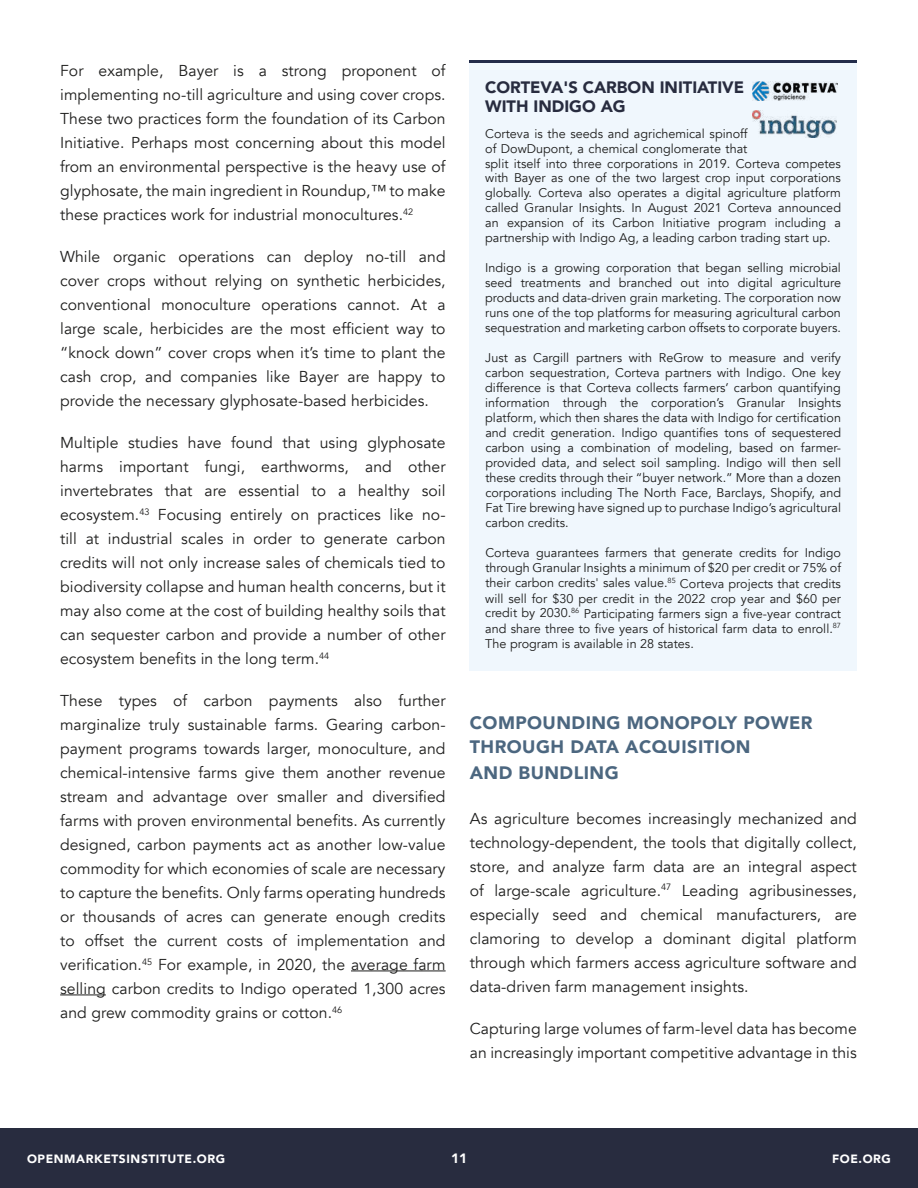
<style>
.page{position:relative;width:918px;height:1188px;background:#fff}
.page>*{position:absolute;margin:0;border:0;box-sizing:border-box;transform-origin:0 0}
.t1{font:900 18px/24.8px "Avenir";letter-spacing:.025em;color:#4c6780}
.t2{font:900 16.5px/19.5px "Avenir";color:#282c3f}
.t3{font:15.75px/24px "Avenir";letter-spacing:.005em;color:#1e1e1d;text-align:justify}
.t4{font:900 13.5px "Avenir";color:#fff}
.t5{font:12.6px/15px "Avenir";color:#1d1d1c;text-align:justify}
.t6{font:900 12px "Avenir";letter-spacing:.05em;color:#fff}
</style>
<div class="page">
<div style="left:0;top:1128px;width:918px;height:60px;background:#282c3f"></div>
<hr style="left:351px;top:971px;width:95px;height:1px;background:#1e1e1d">
<hr style="left:60px;top:995px;width:46px;height:1px;background:#1e1e1d">
<div style="left:470px;top:60px;width:387px;height:610px;background:#f0f7fd"></div>
<img style="left:752px;top:81px;width:86px;height:19px">
<hr style="left:470px;top:60px;width:387px;height:3px;background:#232c4a">
<img style="left:752px;top:110px;width:85px;height:27px">
<p class="t3" style="left:60px;top:60px;width:387px">For example, Bayer is a strong proponent of implementing no-till agriculture and using cover crops.<br>These two practices form the foundation of its Carbon Initiative. Perhaps most concerning about this model from an environmental perspective is the heavy use of glyphosate, the main ingredient in Roundup,™ to make these practices work for industrial monocultures.<sup>42</sup></p>
<p class="t3" style="left:60px;top:246px;width:387px">While organic operations can deploy no-till and cover crops without relying on synthetic herbicides, conventional monoculture operations cannot. At a large scale, herbicides are the most efficient way to “knock down” cover crops when it’s time to plant the cash crop, and companies like Bayer are happy to provide the necessary glyphosate-based herbicides.</p>
<p class="t3" style="left:60px;top:432px;width:387px">Multiple studies have found that using glyphosate harms important fungi, earthworms, and other invertebrates that are essential to a healthy soil ecosystem.<sup>43</sup> Focusing entirely on practices like no&shy;till at industrial scales in order to generate carbon credits will not only increase sales of chemicals tied to biodiversity collapse and human health concerns, but it may also come at the cost of building healthy soils that can sequester carbon and provide a number of other ecosystem benefits in the long term.<sup>44</sup></p>
<p class="t3" style="left:60px;top:690px;width:387px">These types of carbon payments also further marginalize truly sustainable farms. Gearing carbon&shy;payment programs towards larger, monoculture, and chemical-intensive farms give them another revenue stream and advantage over smaller and diversified farms with proven environmental benefits. As currently designed, carbon payments act as another low-value commodity for which economies of scale are necessary to capture the benefits. Only farms operating hundreds or thousands of acres can generate enough credits to offset the current costs of implementation and verification.<sup>45</sup> For example, in 2020, the average farm selling carbon credits to Indigo operated 1,300 acres and grew commodity grains or cotton.<sup>46</sup></p>
<p class="t2" style="left:485px;top:78px;width:261px">CORTEVA'S CARBON INITIATIVE<br>WITH INDIGO AG</p>
<p class="t5" style="left:485px;top:127px;width:357px;text-align:left">Corteva is the seeds and agrichemical spinoff<br>of DowDupont, a chemical conglomerate that<br>split itself into three corporations in 2019. Corteva competes with Bayer as one of the two largest crop input corporations globally. Corteva also operates a digital agriculture platform called Granular Insights. In August 2021 Corteva announced an expansion of its Carbon Initiative program including a partnership with Indigo Ag, a leading carbon trading start up.</p>
<p class="t5" style="left:485px;top:262px;width:357px">Indigo is a growing corporation that began selling microbial seed treatments and branched out into digital agriculture products and data-driven grain marketing. The corporation now runs one of the top platforms for measuring agricultural carbon sequestration and marketing carbon offsets to corporate buyers.</p>
<p class="t5" style="left:485px;top:351px;width:357px">Just as Cargill partners with ReGrow to measure and verify carbon sequestration, Corteva partners with Indigo. One key difference is that Corteva collects farmers’ carbon quantifying information through the corporation’s Granular Insights platform, which then shares the data with Indigo for certification and credit generation. Indigo quantifies tons of sequestered carbon using a combination of modeling, based on farmer&shy;provided data, and select soil sampling. Indigo will then sell these credits through their “buyer network.” More than a dozen corporations including The North Face, Barclays, Shopify, and Fat Tire brewing have signed up to purchase Indigo’s agricultural carbon credits.</p>
<p class="t5" style="left:485px;top:547px;width:357px">Corteva guarantees farmers that generate credits for Indigo through Granular Insights a minimum of $20 per credit or 75% of their carbon credits' sales value.<sup>85</sup> Corteva projects that credits will sell for $30 per credit in the 2022 crop year and $60 per credit by 2030.<sup>86</sup> Participating farmers sign a five-year contract and share three to five years of historical farm data to enroll.<sup>87<br></sup>The program is available in 28 states.</p>
<p class="t1" style="left:470px;top:711px;width:344px">COMPOUNDING MONOPOLY POWER<br>THROUGH DATA ACQUISITION<br>AND BUNDLING</p>
<p class="t3" style="left:470px;top:806px;width:389px">As agriculture becomes increasingly mechanized and technology-dependent, the tools that digitally collect, store, and analyze farm data are an integral aspect of large-scale agriculture.<sup>47</sup> Leading agribusinesses, especially seed and chemical manufacturers, are clamoring to develop a dominant digital platform through which farmers access agriculture software and data-driven farm management insights.</p>
<p class="t3" style="left:470px;top:1018px;width:389px">Capturing large volumes of farm-level data has become an increasingly important competitive advantage in this</p>
<p class="t6" style="left:27px;top:1154px;width:200px">OPENMARKETSINSTITUTE.ORG</p>
<p class="t4" style="left:451px;top:1153px;width:17px">11</p>
<p class="t6" style="left:832px;top:1154px;width:60px">FOE.ORG</p>
</div>
